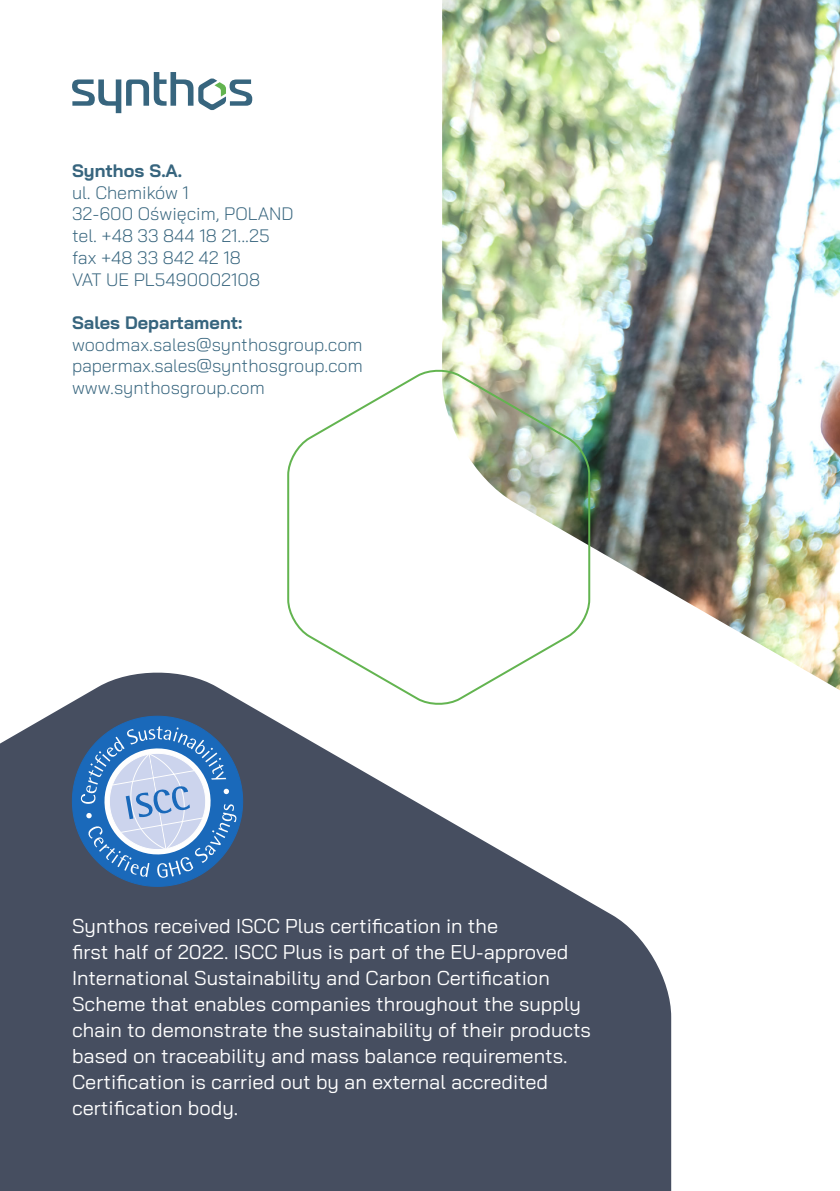
<style>
.page{position:relative;width:840px;height:1191px;background:#fff}
.page>*{position:absolute;margin:0;border:0;box-sizing:border-box;transform-origin:0 0}
.t1{font:20px/26px "Bai Jamjuree";color:#fff}
.t2{font:300 18px/21.6px "Bai Jamjuree";color:#37657e}
.t3{font:700 18px "Bai Jamjuree";color:#37657e}
</style>
<div class="page">
<svg style="left:0;top:672px;width:670px;height:519px;fill:#464e60"></svg>
<img style="left:442px;top:0;width:397px;height:690px">
<svg style="left:286px;top:366px;width:305px;height:342px"></svg>
<svg style="left:65px;top:709px;width:184px;height:184px;background:#6083ad"></svg>
<svg style="left:72px;top:72px;width:180px;height:41px"></svg>
<p class="t3" style="left:72px;top:160px;width:112px">Synthos S.A.</p>
<p class="t2" style="left:72px;top:181px;width:223px">ul. Chemików 1<br>32-600 Oświęcim, POLAND tel. +48 33 844 18 21...25 fax +48 33 842 42 18<br>VAT UE PL5490002108</p>
<p class="t3" style="left:72px;top:312px;width:172px">Sales Departament:</p>
<p class="t2" style="left:72px;top:333px;width:292px;text-align:justify">woodmax.sales@synthosgroup.com papermax.sales@synthosgroup.com www.synthosgroup.com</p>
<p class="t1" style="left:72px;top:913px;width:520px">Synthos received ISCC Plus certification in the<br>first half of 2022. ISCC Plus is part of the EU-approved International Sustainability and Carbon Certification Scheme that enables companies throughout the supply chain to demonstrate the sustainability of their products based on traceability and mass balance requirements.<br>Certification is carried out by an external accredited certification body.</p>
</div>
